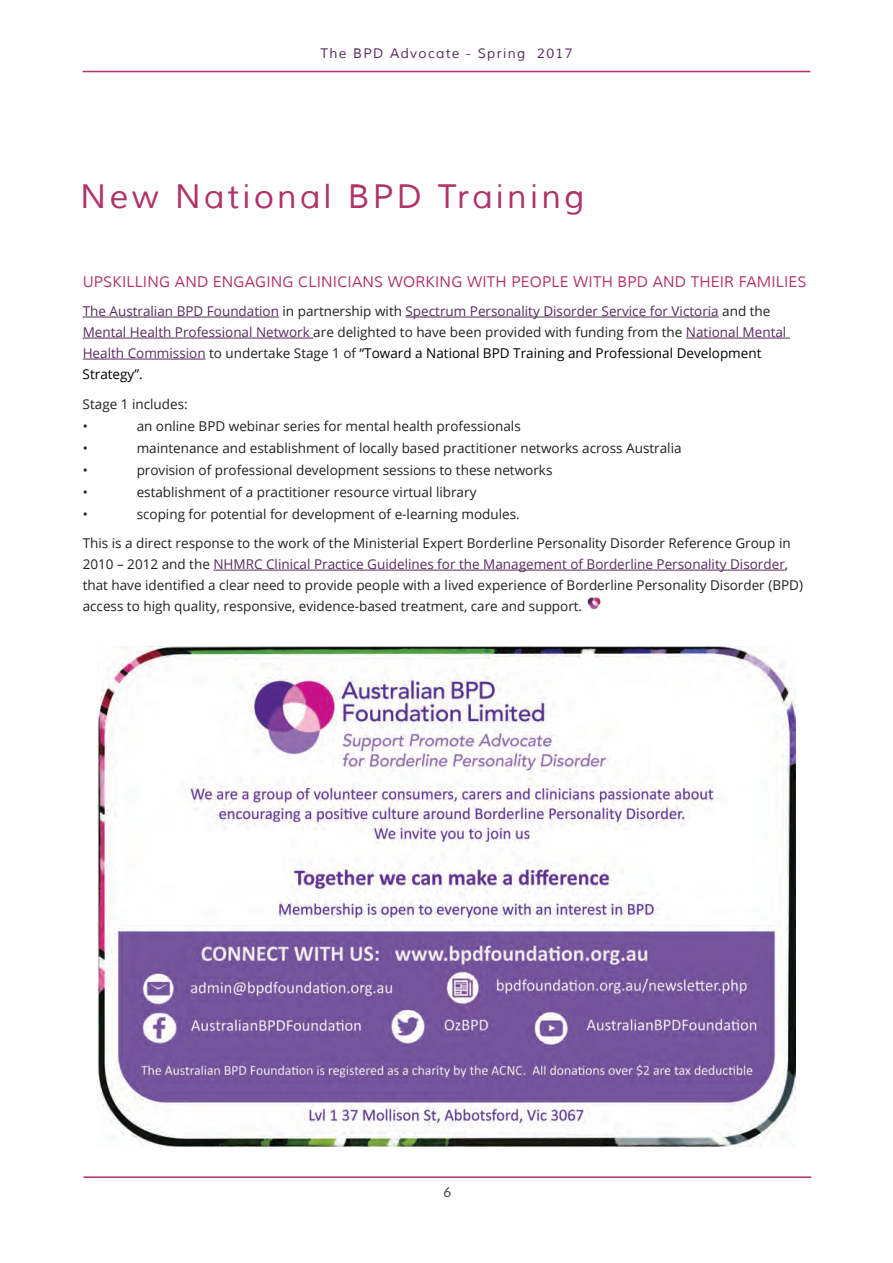
<style>
.page{position:relative;width:893px;height:1263px;background:#fff}
.page>*{position:absolute;margin:0;border:0;box-sizing:border-box;transform-origin:0 0}
.Header_1_-_Title_Mul{font:33px "Muli";letter-spacing:.1em;color:#b13269}
.t1{font:15px "Muli";letter-spacing:.01em;color:#b13269}
.t2{font:13.5px/21px "Open Sans";color:#231f20}
.t3{font:13.5px/21px "Open Sans";color:#572b5e}
.t4{font:13.5px "Muli";letter-spacing:.1em;color:#572b5e}
.t5{font:13.5px "Lato";color:#572b5e}
.s1{color:#231f20}
.s2{color:#000}
.s3{color:#572b5e}
</style>
<div class="page">
<img style="left:98px;top:646px;width:697px;height:501px">
<hr style="left:83px;top:317px;width:196px;height:1px;background:#572b5e">
<hr style="left:406px;top:317px;width:313px;height:1px;background:#572b5e">
<hr style="left:83px;top:338px;width:230px;height:1px;background:#572b5e">
<hr style="left:686px;top:338px;width:104px;height:1px;background:#572b5e">
<hr style="left:83px;top:359px;width:123px;height:1px;background:#572b5e">
<hr style="left:213px;top:570px;width:572px;height:1px;background:#572b5e">
<img style="left:587px;top:597px;width:14px;height:13px">
<hr style="left:83px;top:71px;width:727px;height:1px;background:#b13269">
<hr style="left:84px;top:1176px;width:727px;height:2px;background:#b13269">
<p class="t4" style="left:320px;top:45px;width:254px">The BPD Advocate - Spring 2017</p>
<p class="Header_1_-_Title_Mul" style="left:81px;top:176px;width:505px">New National BPD Training</p>
<p class="t1" style="left:83px;top:272px;width:725px">UPSKILLING AND ENGAGING CLINICIANS WORKING WITH PEOPLE WITH BPD AND THEIR FAMILIES</p>
<p class="t3" style="left:83px;top:300px;width:705px">The Australian BPD Foundation <span class="s1">in partnership with</span> Spectrum Personality Disorder Service for Victoria <span class="s1">and the </span>Mental Health Professional Network <span class="s1">are delighted to have been provided with funding from the</span> National Mental Health Commission <span class="s1">to undertake Stage 1 of</span> <span class="s2">“Toward a National BPD Training and Professional Development Strategy”.</span></p>
<p class="t2" style="left:83px;top:393px;width:107px">Stage 1 includes:</p>
<p class="t2" style="left:83px;top:415px;width:7px">•</p>
<p class="t2" style="left:137px;top:415px;width:386px">an online BPD webinar series for mental health professionals</p>
<p class="t2" style="left:83px;top:437px;width:7px">•</p>
<p class="t2" style="left:137px;top:437px;width:546px">maintenance and establishment of locally based practitioner networks across Australia</p>
<p class="t2" style="left:83px;top:459px;width:7px">•</p>
<p class="t2" style="left:137px;top:459px;width:417px">provision of professional development sessions to these networks</p>
<p class="t2" style="left:83px;top:481px;width:7px">•</p>
<p class="t2" style="left:137px;top:481px;width:341px">establishment of a practitioner resource virtual library</p>
<p class="t2" style="left:83px;top:503px;width:7px">•</p>
<p class="t2" style="left:137px;top:503px;width:385px">scoping for potential for development of e-learning modules.</p>
<p class="t2" style="left:83px;top:532px;width:722px">This is a direct response to the work of the Ministerial Expert Borderline Personality Disorder Reference Group in 2010 – 2012 and the <span class="s3">NHMRC Clinical Practice Guidelines for the Management of Borderline Personality Disorder</span>, that have identified a clear need to provide people with a lived experience of Borderline Personality Disorder (BPD) access to high quality, responsive, evidence-based treatment, care and support.</p>
<p class="t5" style="left:444px;top:1183px;width:9px">6</p>
</div>
